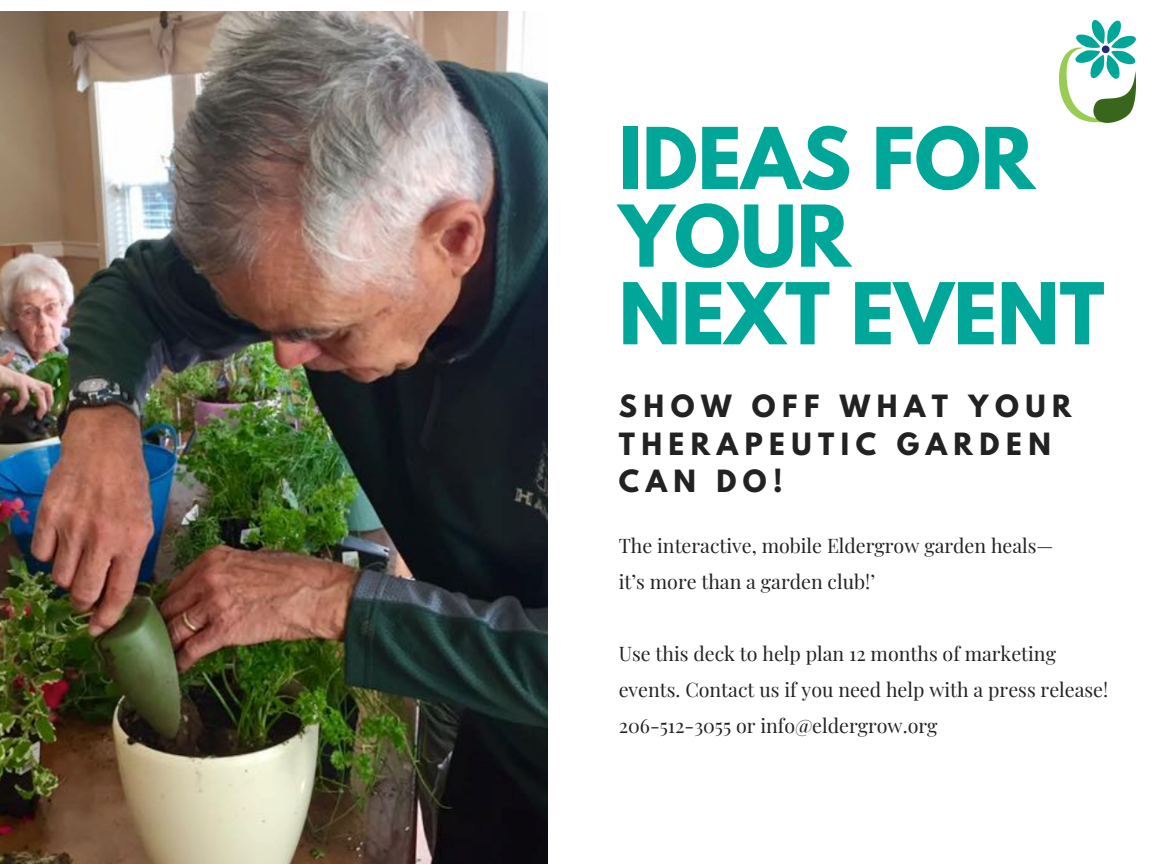
<style>
.page{position:relative;width:1152px;height:864px;background:#fff}
.page>*{position:absolute;margin:0;border:0;box-sizing:border-box;transform-origin:0 0}
.t1{font:700 75.45px/77.7px "League Spartan";color:#00a698}
.t2{font:700 27.15px/37.2px "League Spartan";letter-spacing:.24em;color:#222}
.t3{font:19.65px/36px "Playfair Display";color:#222}
</style>
<div class="page">
<img style="left:0;top:11px;width:548px;height:853px">
<img style="left:1060px;top:20px;width:75px;height:103px">
<h1 class="t1" style="left:619px;top:129px;width:487px">IDEAS FOR<br>YOUR<br>NEXT EVENT</h1>
<h2 class="t2" style="left:619px;top:391px;width:454px">SHOW OFF WHAT YOUR<br>THERAPEUTIC GARDEN<br>CAN DO!</h2>
<p class="t3" style="left:619px;top:527px;width:436px">The interactive, mobile Eldergrow garden heals— it’s more than a garden club!’</p>
<p class="t3" style="left:619px;top:635px;width:491px">Use this deck to help plan 12 months of marketing events. Contact us if you need help with a press release!<br>206-512-3055 or info@eldergrow.org</p>
</div>
